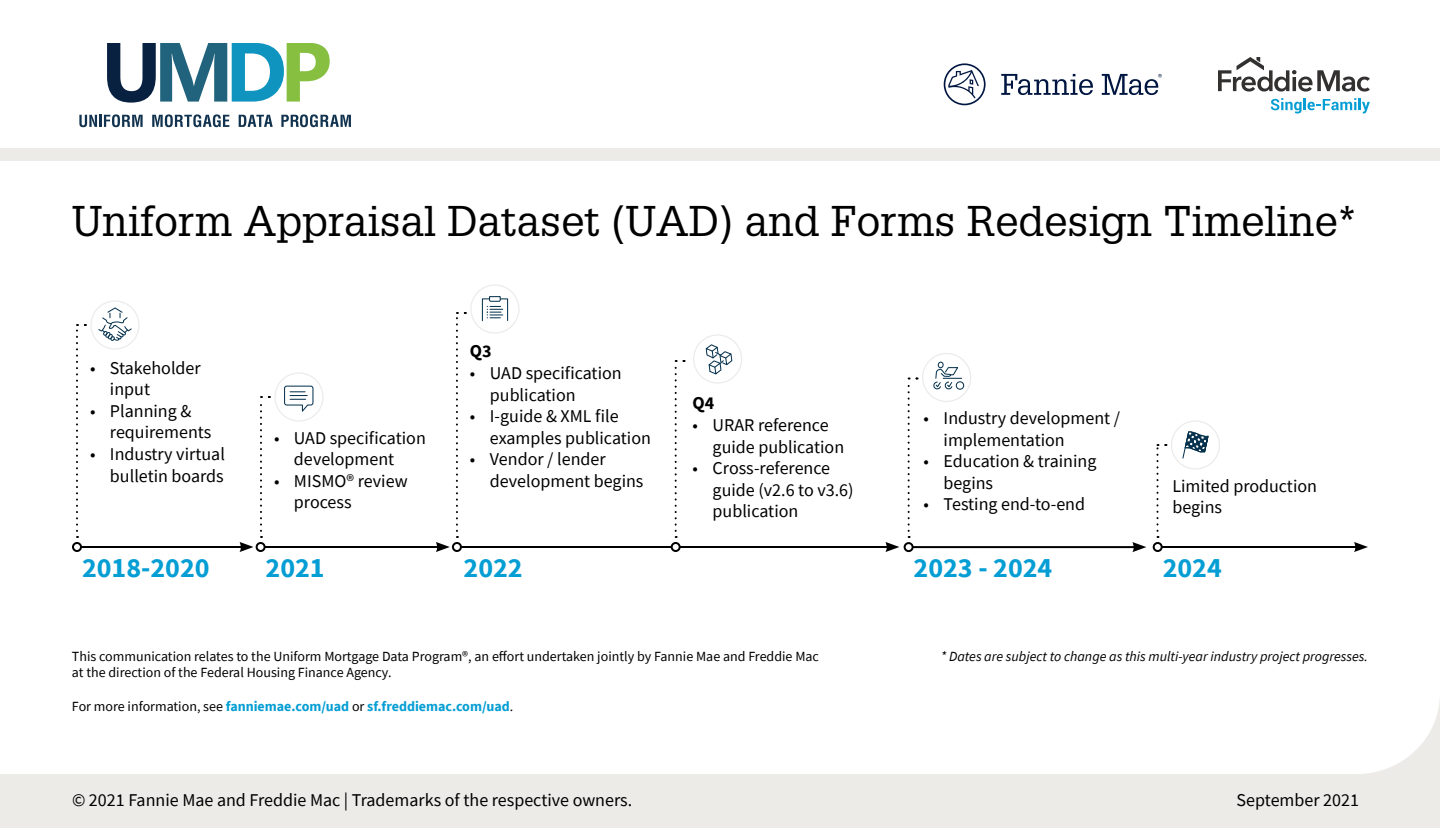
<style>
.page{position:relative;width:1440px;height:828px;background:#fff}
.page>*{position:absolute;margin:0;border:0;box-sizing:border-box;transform-origin:0 0}
.t1{font:42px "Glypha LT Pro";color:#000}
.t2{font:700 28px "Source Sans Pro";color:#059ed4}
.t3{font:18px/21.6px "Source Sans Pro";color:#000}
.t4{font:700 18px "Source Sans Pro";color:#000}
.t5{font:14px "Source Sans Pro";color:#000}
.t6{font:italic 14px "Source Sans Pro";color:#000}
.t7{font:700 14px "Source Sans Pro";color:#059ed4}
.s1{font-weight:400;color:#000}
</style>
<div class="page">
<hr style="left:81px;top:546px;width:162px;height:2px;background:#000">
<div style="left:72px;top:542px;width:10px;height:10px;border:2px solid #000;border-radius:50%"></div>
<svg style="left:240px;top:542px;width:14px;height:10px"></svg>
<hr style="left:265px;top:546px;width:174px;height:2px;background:#000">
<div style="left:256px;top:542px;width:10px;height:10px;border:2px solid #000;border-radius:50%"></div>
<svg style="left:436px;top:542px;width:14px;height:10px"></svg>
<hr style="left:461px;top:546px;width:427px;height:2px;background:#000">
<div style="left:452px;top:542px;width:10px;height:10px;border:2px solid #000;border-radius:50%"></div>
<svg style="left:885px;top:542px;width:14px;height:10px"></svg>
<hr style="left:1162px;top:546px;width:195px;height:2px;background:#000">
<div style="left:1153px;top:542px;width:10px;height:10px;border:2px solid #000;border-radius:50%"></div>
<svg style="left:1354px;top:542px;width:14px;height:10px"></svg>
<hr style="left:913px;top:546px;width:222px;height:2px;background:#000">
<div style="left:904px;top:542px;width:10px;height:10px;border:2px solid #000;border-radius:50%"></div>
<svg style="left:1132px;top:542px;width:14px;height:10px"></svg>
<svg style="left:675px;top:360px;width:10px;height:178px"></svg>
<div style="left:672px;top:543px;width:8px;height:8px;background:#fff;border-radius:50%"></div>
<div style="left:671px;top:542px;width:10px;height:10px;border:2px solid #000;border-radius:50%"></div>
<svg style="left:908px;top:353px;width:63px;height:185px"></svg>
<svg style="left:693px;top:334px;width:49px;height:50px"></svg>
<svg style="left:456px;top:284px;width:64px;height:254px"></svg>
<div style="left:0;top:148px;width:1440px;height:12px;background:#edebe8"></div>
<div style="left:0;top:774px;width:1440px;height:54px;background:#edebe8"></div>
<svg style="left:107px;top:44px;width:223px;height:59px"></svg>
<svg style="left:79px;top:114px;width:64px;height:13px"></svg>
<svg style="left:152px;top:114px;width:77px;height:13px"></svg>
<svg style="left:239px;top:115px;width:34px;height:12px"></svg>
<svg style="left:281px;top:114px;width:70px;height:13px"></svg>
<svg style="left:944px;top:63px;width:42px;height:42px"></svg>
<svg style="left:1001px;top:74px;width:161px;height:21px"></svg>
<svg style="left:1218px;top:58px;width:152px;height:34px"></svg>
<svg style="left:1271px;top:98px;width:99px;height:16px"></svg>
<svg style="left:1156px;top:420px;width:64px;height:118px"></svg>
<svg style="left:76px;top:300px;width:64px;height:238px"></svg>
<svg style="left:260px;top:372px;width:64px;height:166px"></svg>
<svg style="left:1365px;top:701px;width:75px;height:73px"></svg>
<h1 class="t1" style="left:72px;top:196px;width:1286px">Uniform Appraisal Dataset (UAD) and Forms Redesign Timeline*</h1>
<p class="t3" style="left:110px;top:357px;width:92px;text-indent:-20px">• Stakeholder input</p>
<p class="t3" style="left:110px;top:400px;width:103px;text-indent:-20px">• Planning &amp; requirements</p>
<p class="t3" style="left:90px;top:443px;width:136px;text-align:right">• Industry virtual bulletin boards</p>
<p class="t3" style="left:294px;top:427px;width:133px;text-indent:-20px">• UAD specification development</p>
<p class="t3" style="left:294px;top:470px;width:115px;text-indent:-20px">• MISMO® review process</p>
<p class="t4" style="left:470px;top:339px;width:23px">Q3</p>
<p class="t3" style="left:490px;top:362px;width:133px;text-indent:-20px">• UAD specification publication</p>
<p class="t3" style="left:490px;top:405px;width:163px;text-indent:-20px">• I-guide &amp; XML file examples publication</p>
<p class="t3" style="left:490px;top:449px;width:155px;text-indent:-20px">• Vendor / lender development begins</p>
<p class="t4" style="left:693px;top:391px;width:23px">Q4</p>
<p class="t3" style="left:713px;top:414px;width:133px;text-indent:-20px">• URAR reference guide publication</p>
<p class="t3" style="left:713px;top:457px;width:143px;text-indent:-20px">• Cross-reference guide (v2.6 to v3.6) publication</p>
<p class="t3" style="left:944px;top:407px;width:178px;text-indent:-20px">• Industry development / implementation</p>
<p class="t3" style="left:944px;top:450px;width:154px;text-indent:-20px">• Education &amp; training begins</p>
<p class="t3" style="left:924px;top:494px;width:163px">• Testing end-to-end</p>
<p class="t3" style="left:1172px;top:475px;width:146px">Limited production begins</p>
<h2 class="t2" style="left:82px;top:549px;width:129px">2018-2020</h2>
<h2 class="t2" style="left:266px;top:549px;width:61px">2021</h2>
<h2 class="t2" style="left:464px;top:549px;width:61px">2022</h2>
<h2 class="t2" style="left:914px;top:549px;width:140px">2023 - 2024</h2>
<h2 class="t2" style="left:1163px;top:549px;width:61px">2024</h2>
<p class="t5" style="left:72px;top:647px;width:749px">This communication relates to the Uniform Mortgage Data Program®, an effort undertaken jointly by Fannie Mae and Freddie Mac</p>
<p class="t6" style="left:941px;top:647px;width:429px">* Dates are subject to change as this multi-year industry project progresses.</p>
<p class="t5" style="left:72px;top:664px;width:321px">at the direction of the Federal Housing Finance Agency.</p>
<p class="t7" style="left:72px;top:697px;width:443px"><span class="s1">For more information, see</span> fanniemae.com/uad <span class="s1">or</span> sf.freddiemac.com/uad<span class="s1">.</span></p>
<p class="t3" style="left:72px;top:789px;width:562px">© 2021 Fannie Mae and Freddie Mac | Trademarks of the respective owners.</p>
<p class="t3" style="left:1237px;top:789px;width:124px">September 2021</p>
</div>
